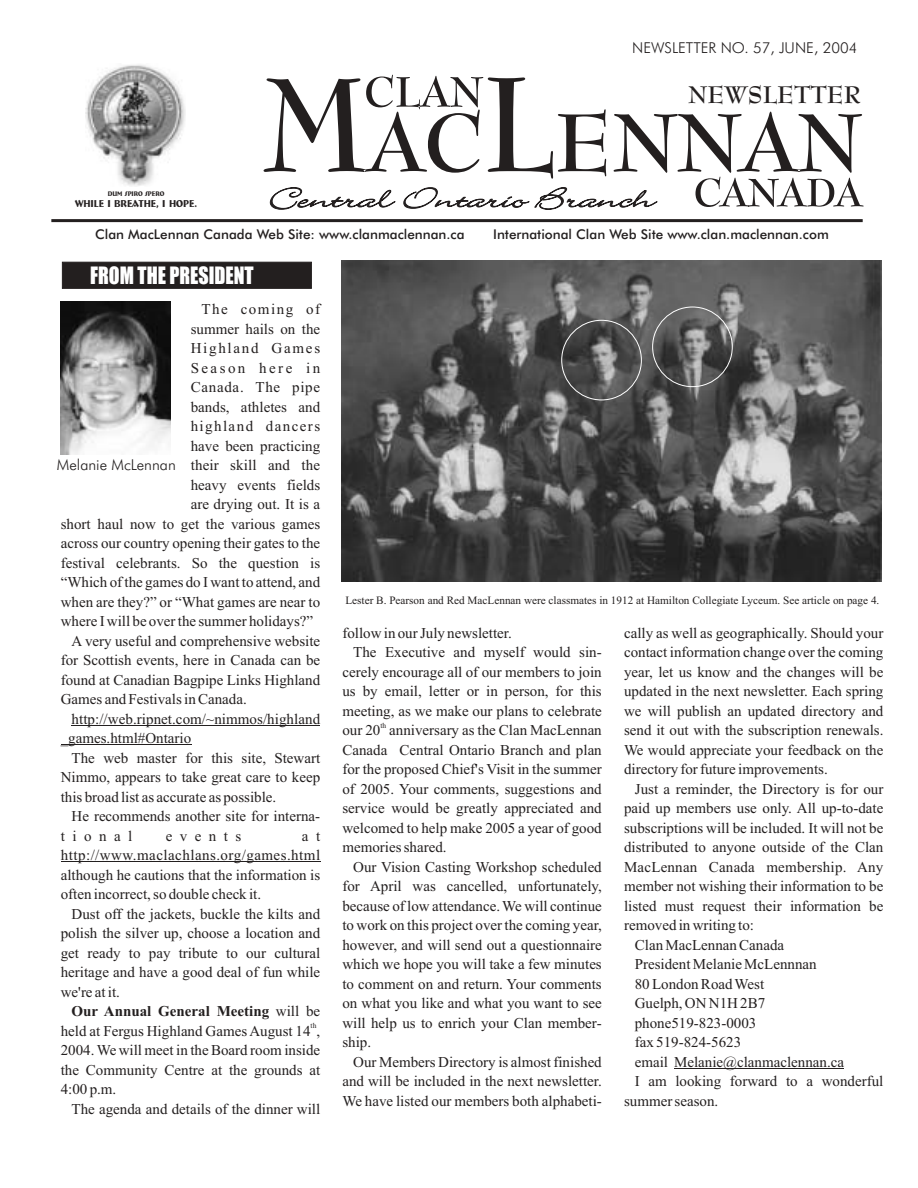
<style>
.page{position:relative;width:918px;height:1188px;background:#fff}
.page>*{position:absolute;margin:0;border:0;box-sizing:border-box;transform-origin:0 0}
.t1{font:700 23.55px "Bernhard Mod BT";color:#231f1f}
.t2{font:22.05px "Impact";color:#fff;scale:.9 1}
.t3{font:15px/19.5px "Times New Roman";color:#231f1f}
.t4{font:15px "Futura Lt BT";color:#231f1f}
.t5{font:15px "Times New Roman";letter-spacing:.03em;color:#231f1f}
.t6{font:700 15px "Times New Roman";color:#231f1f}
.t7{font:15px "Times New Roman";letter-spacing:.095em;color:#231f1f}
.t8{font:15px "Times New Roman";letter-spacing:.05em;color:#231f1f}
.t9{font:15px "Times New Roman";letter-spacing:.115em;color:#231f1f}
.t10{font:15px "Times New Roman";letter-spacing:.165em;color:#231f1f}
.t11{font:15px "Times New Roman";letter-spacing:.105em;color:#231f1f}
.t12{font:13.5px "Futura Md BT";color:#231f1f}
.t13{font:11.25px "Times New Roman";color:#231f1f}
.t14{font:10.2px "Bremen Bd BT";color:#231f1f;scale:.9 1}
.t15{font:7.5px "Times New Roman";color:#231f1f}
.t16{font:6.75px "Bremen Bd BT";color:#231f1f;scale:.9 1}
</style>
<div class="page">
<hr style="left:72px;top:725px;width:248px;height:1px;background:#231f1f">
<hr style="left:61px;top:744px;width:130px;height:1px;background:#231f1f">
<hr style="left:61px;top:861px;width:259px;height:1px;background:#231f1f">
<hr style="left:674px;top:1068px;width:170px;height:1px;background:#231f1f">
<img style="left:341px;top:260px;width:540px;height:321px">
<img style="left:86px;top:65px;width:99px;height:121px">
<svg style="left:270px;top:187px;width:259px;height:23px"></svg>
<svg style="left:535px;top:187px;width:122px;height:23px"></svg>
<hr style="left:51px;top:219px;width:812px;height:3px;background:#231f1f">
<svg style="left:696px;top:179px;width:168px;height:28px"></svg>
<svg style="left:264px;top:77px;width:598px;height:102px"></svg>
<svg style="left:366px;top:75px;width:117px;height:34px"></svg>
<div style="left:62px;top:262px;width:250px;height:27px;background:#231f1f;border:1px solid #231f1f"></div>
<img style="left:61px;top:302px;width:110px;height:153px">
<svg style="left:561px;top:306px;width:172px;height:95px"></svg>
<p class="t4" style="left:632px;top:42px;width:227px">NEWSLETTER NO. 57, JUNE, 2004</p>
<p class="t16" style="left:108px;top:191px;width:64px">DUM SPIRO SPERO</p>
<p class="t14" style="left:75px;top:200px;width:137px">WHILE I BREATHE, I HOPE.</p>
<h1 class="t1" style="left:689px;top:81px;width:173px">NEWSLETTER</h1>
<p class="t12" style="left:95px;top:226px;width:371px">Clan MacLennan Canada Web Site: www.clanmaclennan.ca</p>
<p class="t12" style="left:493px;top:226px;width:337px">International Clan Web Site www.clan.maclennan.com</p>
<h2 class="t2" style="left:90px;top:268px;width:183px">FROM THE PRESIDENT</h2>
<p class="t11" style="left:201px;top:304px;width:120px">The coming of</p>
<p class="t3" style="left:191px;top:320px;width:131px">summer hails on the</p>
<p class="t9" style="left:191px;top:343px;width:131px">Highland Games</p>
<p class="t10" style="left:191px;top:362px;width:131px">Season here in</p>
<p class="t8" style="left:191px;top:382px;width:131px">Canada. The pipe</p>
<p class="t3" style="left:191px;top:398px;width:131px">bands, athletes and</p>
<p class="t7" style="left:191px;top:421px;width:131px">highland dancers</p>
<p class="t3" style="left:191px;top:437px;width:131px">have been practicing</p>
<p class="t3" style="left:191px;top:457px;width:131px">their skill and the</p>
<p class="t3" style="left:191px;top:476px;width:131px">heavy events fields</p>
<p class="t3" style="left:191px;top:496px;width:131px">are drying out. It is a</p>
<p class="t3" style="left:61px;top:515px;width:261px">short haul now to get the various games</p>
<p class="t3" style="left:61px;top:535px;width:261px">across our country opening their gates to the</p>
<p class="t3" style="left:61px;top:554px;width:261px">festival celebrants. So the question is</p>
<p class="t3" style="left:61px;top:574px;width:261px">“Which of the games do I want to attend, and</p>
<p class="t3" style="left:61px;top:593px;width:261px">when are they?” or “What games are near to</p>
<p class="t3" style="left:61px;top:613px;width:254px">where I will be over the summer holidays?”</p>
<p class="t3" style="left:72px;top:632px;width:250px">A very useful and comprehensive website</p>
<p class="t3" style="left:61px;top:652px;width:261px">for Scottish events, here in Canada can be</p>
<p class="t3" style="left:61px;top:671px;width:261px">found at Canadian Bagpipe Links Highland</p>
<p class="t3" style="left:61px;top:691px;width:188px">Games and Festivals in Canada.</p>
<p class="t4" style="left:57px;top:459px;width:120px">Melanie McLennan</p>
<p class="t3" style="left:61px;top:710px;width:261px;text-indent:11px">http://web.ripnet.com/~nimmos/highland _games.html#Ontario</p>
<p class="t3" style="left:61px;top:749px;width:261px;text-align:justify;text-indent:11px">The web master for this site, Stewart Nimmo, appears to take great care to keep this broad list as accurate as possible.</p>
<p class="t3" style="left:61px;top:808px;width:261px;text-indent:11px">He recommends another site for interna&shy;tional</p>
<p class="t3" style="left:166px;top:827px;width:77px">events</p>
<p class="t3" style="left:302px;top:827px;width:20px">a t</p>
<p class="t3" style="left:61px;top:866px;width:261px">although he cautions that the information is often incorrect, so double check it.</p>
<p class="t3" style="left:72px;top:905px;width:250px">Dust off the jackets, buckle the kilts and</p>
<p class="t3" style="left:61px;top:925px;width:261px">polish the silver up, choose a location and</p>
<p class="t3" style="left:61px;top:944px;width:261px">get ready to pay tribute to our cultural</p>
<p class="t3" style="left:61px;top:964px;width:261px">heritage and have a good deal of fun while</p>
<p class="t3" style="left:61px;top:983px;width:61px">we're at it.</p>
<p class="t3" style="left:276px;top:1003px;width:46px">will be</p>
<p class="t3" style="left:61px;top:1022px;width:261px">held at Fergus Highland Games August 14 ,</p>
<p class="t3" style="left:61px;top:1042px;width:261px">2004. We will meet in the Board room inside</p>
<p class="t3" style="left:61px;top:1061px;width:261px">the Community Centre at the grounds at</p>
<p class="t3" style="left:61px;top:1081px;width:57px">4:00 p.m.</p>
<p class="t3" style="left:72px;top:1100px;width:250px">The agenda and details of the dinner will</p>
<p class="t5" style="left:61px;top:850px;width:261px">http://www.maclachlans.org/games.html</p>
<p class="t6" style="left:72px;top:1002px;width:199px">Our Annual General Meeting</p>
<p class="t15" style="left:311px;top:1023px;width:7px">th</p>
<p class="t13" style="left:345px;top:596px;width:536px">Lester B. Pearson and Red MacLennan were classmates in 1912 at Hamilton Collegiate Lyceum. See article on page 4.</p>
<p class="t3" style="left:342px;top:624px;width:171px">follow in our July newsletter.</p>
<p class="t3" style="left:353px;top:644px;width:250px">The Executive and myself would sin-</p>
<p class="t3" style="left:342px;top:663px;width:261px">cerely encourage all of our members to join</p>
<p class="t3" style="left:342px;top:683px;width:261px">us by email, letter or in person, for this</p>
<p class="t3" style="left:342px;top:702px;width:261px">meeting, as we make our plans to celebrate</p>
<p class="t3" style="left:342px;top:722px;width:261px">our 20 anniversary as the Clan MacLennan</p>
<p class="t3" style="left:342px;top:741px;width:261px">Canada Central Ontario Branch and plan</p>
<p class="t3" style="left:342px;top:761px;width:261px">for the proposed Chief's Visit in the summer</p>
<p class="t3" style="left:342px;top:780px;width:261px">of 2005. Your comments, suggestions and</p>
<p class="t3" style="left:342px;top:800px;width:261px">service would be greatly appreciated and</p>
<p class="t3" style="left:342px;top:819px;width:261px">welcomed to help make 2005 a year of good</p>
<p class="t3" style="left:342px;top:839px;width:106px">memories shared.</p>
<p class="t3" style="left:353px;top:858px;width:250px">Our Vision Casting Workshop scheduled</p>
<p class="t3" style="left:342px;top:878px;width:261px">for April was cancelled, unfortunately,</p>
<p class="t3" style="left:342px;top:897px;width:261px">because of low attendance. We will continue</p>
<p class="t3" style="left:342px;top:917px;width:261px">to work on this project over the coming year,</p>
<p class="t3" style="left:342px;top:936px;width:261px">however, and will send out a questionnaire</p>
<p class="t3" style="left:342px;top:956px;width:261px">which we hope you will take a few minutes</p>
<p class="t3" style="left:342px;top:975px;width:261px">to comment on and return. Your comments</p>
<p class="t3" style="left:342px;top:995px;width:261px">on what you like and what you want to see</p>
<p class="t3" style="left:342px;top:1014px;width:261px">will help us to enrich your Clan member-</p>
<p class="t3" style="left:342px;top:1034px;width:30px">ship.</p>
<p class="t3" style="left:353px;top:1053px;width:250px">Our Members Directory is almost finished</p>
<p class="t3" style="left:342px;top:1073px;width:261px">and will be included in the next newsletter.</p>
<p class="t3" style="left:342px;top:1092px;width:261px">We have listed our members both alphabeti-</p>
<p class="t15" style="left:380px;top:722px;width:7px">th</p>
<p class="t3" style="left:624px;top:624px;width:261px;text-align:justify">cally as well as geographically. Should your contact information change over the coming year, let us know and the changes will be updated in the next newsletter. Each spring we will publish an updated directory and send it out with the subscription renewals.<br>We would appreciate your feedback on the directory for future improvements.</p>
<p class="t3" style="left:635px;top:780px;width:250px">Just a reminder, the Directory is for our</p>
<p class="t3" style="left:624px;top:800px;width:261px">paid up members use only. All up-to-date</p>
<p class="t3" style="left:624px;top:819px;width:261px">subscriptions will be included. It will not be</p>
<p class="t3" style="left:624px;top:839px;width:261px">distributed to anyone outside of the Clan</p>
<p class="t3" style="left:624px;top:858px;width:261px">MacLennan Canada membership. Any</p>
<p class="t3" style="left:624px;top:878px;width:261px">member not wishing their information to be</p>
<p class="t3" style="left:624px;top:897px;width:261px">listed must request their information be</p>
<p class="t3" style="left:624px;top:917px;width:132px">removed in writing to:</p>
<p class="t3" style="left:635px;top:936px;width:151px">Clan MacLennan Canada</p>
<p class="t3" style="left:635px;top:956px;width:183px">President Melanie McLennnan</p>
<p class="t3" style="left:635px;top:975px;width:131px">80 London Road West</p>
<p class="t3" style="left:635px;top:995px;width:132px">Guelph, ON N1H 2B7</p>
<p class="t3" style="left:635px;top:1014px;width:123px">phone519-823-0003</p>
<p class="t3" style="left:635px;top:1034px;width:108px">fax 519-824-5623</p>
<p class="t3" style="left:635px;top:1053px;width:211px">email Melanie@clanmaclennan.ca</p>
<p class="t3" style="left:635px;top:1073px;width:250px">I am looking forward to a wonderful</p>
<p class="t3" style="left:624px;top:1092px;width:96px">summer season.</p>
</div>
